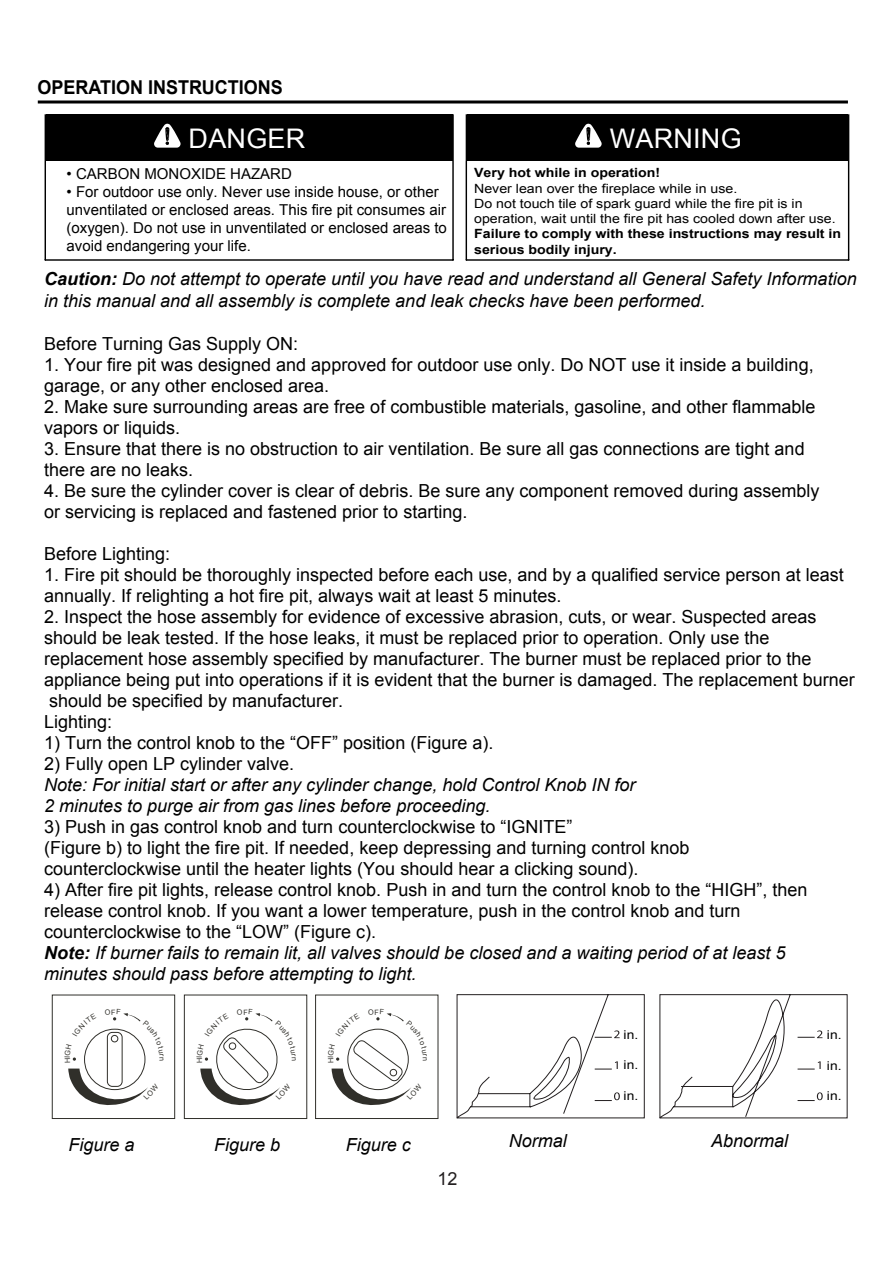
<style>
.page{position:relative;width:893px;height:1263px;background:#fff}
.page>*{position:absolute;margin:0;border:0;box-sizing:border-box;transform-origin:0 0}
.t1{font:27px "Arial";letter-spacing:.01em;color:#fff}
.t2{font:700 19.05px "Arial";color:#000;scale:.94 1}
.t3{font:18px/21px "Arial";color:#000}
.t4{font:italic 18px/21px "Arial";color:#000}
.t5{font:18px "Arial";color:#231f20}
.t6{font:15px/18px "Arial";color:#000}
.t7{font:12.75px/15.3px "Arial";color:#000;scale:1.11 1}
.t8{font:12.15px "Arial";color:#000;scale:1.13 1}
.s1{font-weight:700}
.s2{font-style:normal}
.s3{font-weight:700;font-style:italic}
.s4{font-style:italic}
</style>
<div class="page">
<hr style="left:38px;top:101px;width:810px;height:3px;background:#000">
<div style="left:46px;top:114px;width:7px;height:47px;background:#000"></div>
<div style="left:52px;top:114px;width:400px;height:47px;background:#000"></div>
<svg style="left:154px;top:124px;width:27px;height:24px"></svg>
<hr style="left:45px;top:114px;width:1px;height:47px;background:#000">
<hr style="left:452px;top:114px;width:2px;height:47px;background:#000">
<hr style="left:45px;top:161px;width:1px;height:99px;background:#000">
<hr style="left:452px;top:161px;width:2px;height:99px;background:#000">
<hr style="left:45px;top:259px;width:409px;height:2px;background:#000">
<div style="left:467px;top:114px;width:7px;height:47px;background:#000"></div>
<div style="left:472px;top:114px;width:376px;height:47px;background:#000"></div>
<svg style="left:575px;top:124px;width:27px;height:24px"></svg>
<hr style="left:466px;top:114px;width:1px;height:47px;background:#000">
<hr style="left:848px;top:114px;width:1px;height:47px;background:#000">
<hr style="left:466px;top:161px;width:1px;height:99px;background:#000">
<hr style="left:848px;top:161px;width:1px;height:99px;background:#000">
<hr style="left:466px;top:259px;width:383px;height:2px;background:#000">
<div style="left:52px;top:995px;width:123px;height:124px;border:1px solid #302f2a"></div>
<div style="left:184px;top:995px;width:123px;height:124px;border:1px solid #302f2a"></div>
<div style="left:315px;top:995px;width:123px;height:124px;border:1px solid #302f2a"></div>
<svg style="left:456px;top:994px;width:189px;height:125px"></svg>
<svg style="left:659px;top:994px;width:189px;height:125px"></svg>
<svg style="left:68px;top:1013px;width:80px;height:92px"></svg>
<svg style="left:200px;top:1013px;width:80px;height:92px"></svg>
<svg style="left:331px;top:1013px;width:80px;height:92px"></svg>
<p class="t2" style="left:38px;top:74px;width:262px">OPERATION INSTRUCTIONS</p>
<p class="t1" style="left:189px;top:120px;width:118px">DANGER</p>
<p class="t6" style="left:67px;top:165px;width:227px">• CARBON MONOXIDE HAZARD</p>
<p class="t6" style="left:67px;top:183px;width:382px">• For outdoor use only. Never use inside house, or other unventilated or enclosed areas. This fire pit consumes air (oxygen). Do not use in unventilated or enclosed areas to avoid endangering your life.</p>
<p class="t1" style="left:610px;top:120px;width:133px">WARNING</p>
<p class="t7" style="left:474px;top:165px;width:332px"><span class="s1">Very hot while in operation!<br></span>Never lean over the fireplace while in use.<br>Do not touch tile of spark guard while the fire pit is in operation, wait until the fire pit has cooled down after use.<br><span class="s1">Failure to comply with these instructions may result in serious bodily injury.</span></p>
<p class="t4" style="left:44px;top:268px;width:814px;line-height:21.6px"><span class="s1">Caution:</span> Do not attempt to operate until you have read and understand all General Safety Information in this manual and all assembly is complete and leak checks have been performed.</p>
<p class="t3" style="left:44px;top:333px;width:256px">Before Turning Gas Supply ON:</p>
<p class="t3" style="left:44px;top:354px;width:771px">1. Your fire pit was designed and approved for outdoor use only. Do NOT use it inside a building, garage, or any other enclosed area.</p>
<p class="t3" style="left:44px;top:396px;width:773px">2. Make sure surrounding areas are free of combustible materials, gasoline, and other flammable vapors or liquids.</p>
<p class="t3" style="left:44px;top:438px;width:762px">3. Ensure that there is no obstruction to air ventilation. Be sure all gas connections are tight and there are no leaks.</p>
<p class="t3" style="left:44px;top:480px;width:777px">4. Be sure the cylinder cover is clear of debris. Be sure any component removed during assembly or servicing is replaced and fastened prior to starting.</p>
<p class="t3" style="left:44px;top:543px;width:128px">Before Lighting:</p>
<p class="t3" style="left:44px;top:564px;width:801px">1. Fire pit should be thoroughly inspected before each use, and by a qualified service person at least annually. If relighting a hot fire pit, always wait at least 5 minutes.</p>
<p class="t3" style="left:44px;top:606px;width:812px">2. Inspect the hose assembly for evidence of excessive abrasion, cuts, or wear. Suspected areas should be leak tested. If the hose leaks, it must be replaced prior to operation. Only use the replacement hose assembly specified by manufacturer. The burner must be replaced prior to the appliance being put into operations if it is evident that the burner is damaged. The replacement burner should be specified by manufacturer.<br>Lighting:</p>
<p class="t3" style="left:44px;top:732px;width:451px">1) Turn the control knob to the “OFF” position (Figure a).</p>
<p class="t4" style="left:44px;top:753px;width:593px"><span class="s2">2) Fully open LP cylinder valve.<br></span>Note: For initial start or after any cylinder change, hold Control Knob IN for<br>2 minutes to purge air from gas lines before proceeding.</p>
<p class="t3" style="left:44px;top:816px;width:647px">3) Push in gas control knob and turn counterclockwise to “IGNITE”<br>(Figure b) to light the fire pit. If needed, keep depressing and turning control knob counterclockwise until the heater lights (You should hear a clicking sound).</p>
<p class="t3" style="left:44px;top:879px;width:765px">4) After fire pit lights, release control knob. Push in and turn the control knob to the “HIGH”, then release control knob. If you want a lower temperature, push in the control knob and turn counterclockwise to the “LOW” (Figure c).<br><span class="s3">Note:</span> <span class="s4">If burner fails to remain lit, all valves should be closed and a waiting period of at least 5 minutes should pass before attempting to light.</span></p>
<p class="t4" style="left:69px;top:1135px;width:68px">Figure a</p>
<p class="t4" style="left:214px;top:1134px;width:68px">Figure b</p>
<p class="t4" style="left:346px;top:1134px;width:67px">Figure c</p>
<p class="t5" style="left:437px;top:1167px;width:22px">12</p>
<p class="t8" style="left:624px;top:1026px;width:14px">in.</p>
<p class="t8" style="left:624px;top:1057px;width:14px">in.</p>
<p class="t8" style="left:624px;top:1088px;width:14px">in.</p>
<p class="t4" style="left:509px;top:1130px;width:59px">Normal</p>
<p class="t4" style="left:711px;top:1130px;width:79px">Abnormal</p>
<p class="t8" style="left:827px;top:1026px;width:14px">in.</p>
<p class="t8" style="left:827px;top:1058px;width:14px">in.</p>
<p class="t8" style="left:827px;top:1088px;width:14px">in.</p>
</div>
